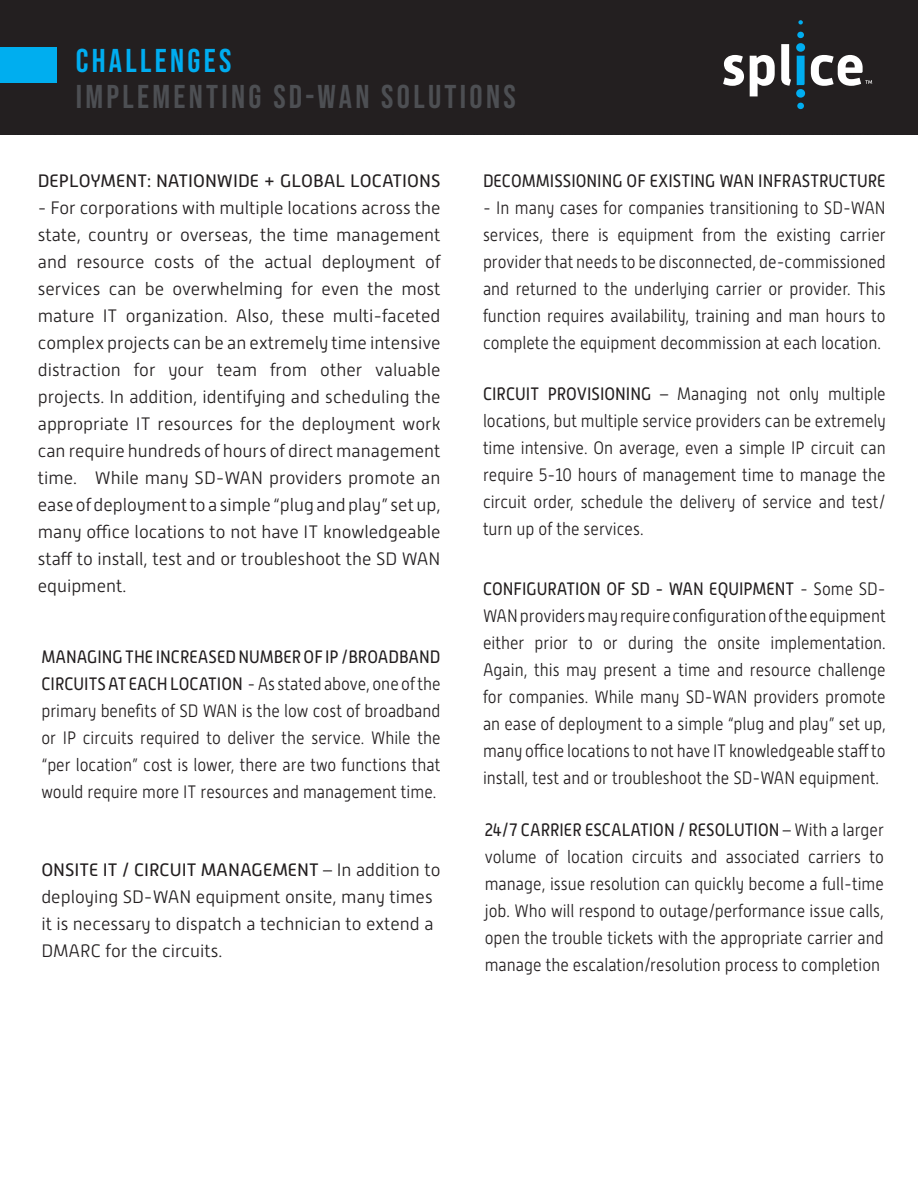
<style>
.page{position:relative;width:918px;height:1188px;background:#fff}
.page>*{position:absolute;margin:0;border:0;box-sizing:border-box;transform-origin:0 0}
.t1{font:33px "Bebas Neue";letter-spacing:.1em;color:#4d4f53}
.t2{font:33px "Bebas Neue";letter-spacing:.1em;color:#00adf0}
.t3{font:300 18px/27px "Alwyn New";color:#231f20;text-align:justify;scale:.9 1}
.t4{font:300 18px/27px "Alwyn New";color:#231f20;text-align:justify}
.t5{font:18px "Alwyn New";color:#231f20;scale:.9 1}
.t6{font:18px "Alwyn New";color:#231f20}
.s1{font-weight:400}
</style>
<div class="page">
<div style="left:0;top:0;width:918px;height:137px;background:#231f20"></div>
<svg style="left:723px;top:55px;width:21px;height:31px"></svg>
<svg style="left:750px;top:55px;width:25px;height:41px"></svg>
<svg style="left:781px;top:44px;width:10px;height:42px"></svg>
<svg style="left:811px;top:55px;width:61px;height:31px"></svg>
<div style="left:796px;top:89px;width:9px;height:9px;background:#00adf0;border-radius:50%"></div>
<div style="left:797px;top:103px;width:7px;height:6px;background:#00adf0;border-radius:50%"></div>
<div style="left:796px;top:43px;width:9px;height:9px;background:#00adf0;border-radius:50%"></div>
<div style="left:797px;top:32px;width:7px;height:6px;background:#00adf0;border-radius:50%"></div>
<svg style="left:798px;top:20px;width:5px;height:5px"></svg>
<svg style="left:797px;top:56px;width:8px;height:29px"></svg>
<div style="left:0;top:47px;width:56px;height:35px;background:#00aeef"></div>
<p class="t2" style="left:76px;top:42px;width:157px">CHALLENGES</p>
<p class="t1" style="left:76px;top:78px;width:441px">IMPLEMENTING SD-WAN SOLUTIONS</p>
<p class="t6" style="left:38px;top:171px;width:404px">DEPLOYMENT: NATIONWIDE + GLOBAL LOCATIONS</p>
<p class="t4" style="left:38px;top:194px;width:404px">- For corporations with multiple locations across the state, country or overseas, the time management and resource costs of the actual deployment of services can be overwhelming for even the most mature IT organization. Also, these multi-faceted complex projects can be an extremely time intensive distraction for your team from other valuable projects. In addition, identifying and scheduling the appropriate IT resources for the deployment work can require hundreds of hours of direct management time. While many SD-WAN providers promote an ease of deployment to a simple “plug and play” set up, many office locations to not have IT knowledgeable staff to install, test and or troubleshoot the SD WAN equipment.</p>
<p class="t3" style="left:41px;top:643px;width:445px"><span class="s1">MANAGING THE INCREASED NUMBER OF IP /BROADBAND CIRCUITS AT EACH LOCATION</span> - As stated above, one of the primary benefits of SD WAN is the low cost of broadband or IP circuits required to deliver the service. While the “per location” cost is lower, there are two functions that would require more IT resources and management time.</p>
<p class="t4" style="left:41px;top:857px;width:401px;text-align:left"><span class="s1">ONSITE IT / CIRCUIT MANAGEMENT</span> – In addition to deploying SD-WAN equipment onsite, many times it is necessary to dispatch a technician to extend a DMARC for the circuits.</p>
<p class="t5" style="left:483px;top:171px;width:449px">DECOMMISSIONING OF EXISTING WAN INFRASTRUCTURE</p>
<p class="t3" style="left:483px;top:194px;width:449px">- In many cases for companies transitioning to SD-WAN services, there is equipment from the existing carrier provider that needs to be disconnected, de-commissioned and returned to the underlying carrier or provider. This function requires availability, training and man hours to complete the equipment decommission at each location.</p>
<p class="t3" style="left:483px;top:381px;width:449px"><span class="s1">CIRCUIT PROVISIONING</span> – Managing not only multiple locations, but multiple service providers can be extremely time intensive. On average, even a simple IP circuit can require 5-10 hours of management time to manage the circuit order, schedule the delivery of service and test/ turn up of the services.</p>
<p class="t3" style="left:483px;top:575px;width:449px"><span class="s1">CONFIGURATION OF SD - WAN EQUIPMENT</span> - Some SD-WAN providers may require configuration of the equipment either prior to or during the onsite implementation.<br>Again, this may present a time and resource challenge for companies. While many SD-WAN providers promote an ease of deployment to a simple “plug and play” set up, many office locations to not have IT knowledgeable staff to install, test and or troubleshoot the SD-WAN equipment.</p>
<p class="t3" style="left:485px;top:816px;width:445px"><span class="s1">24/7 CARRIER ESCALATION / RESOLUTION</span> – With a larger volume of location circuits and associated carriers to manage, issue resolution can quickly become a full-time job. Who will respond to outage/performance issue calls, open the trouble tickets with the appropriate carrier and manage the escalation/resolution process to completion</p>
</div>
